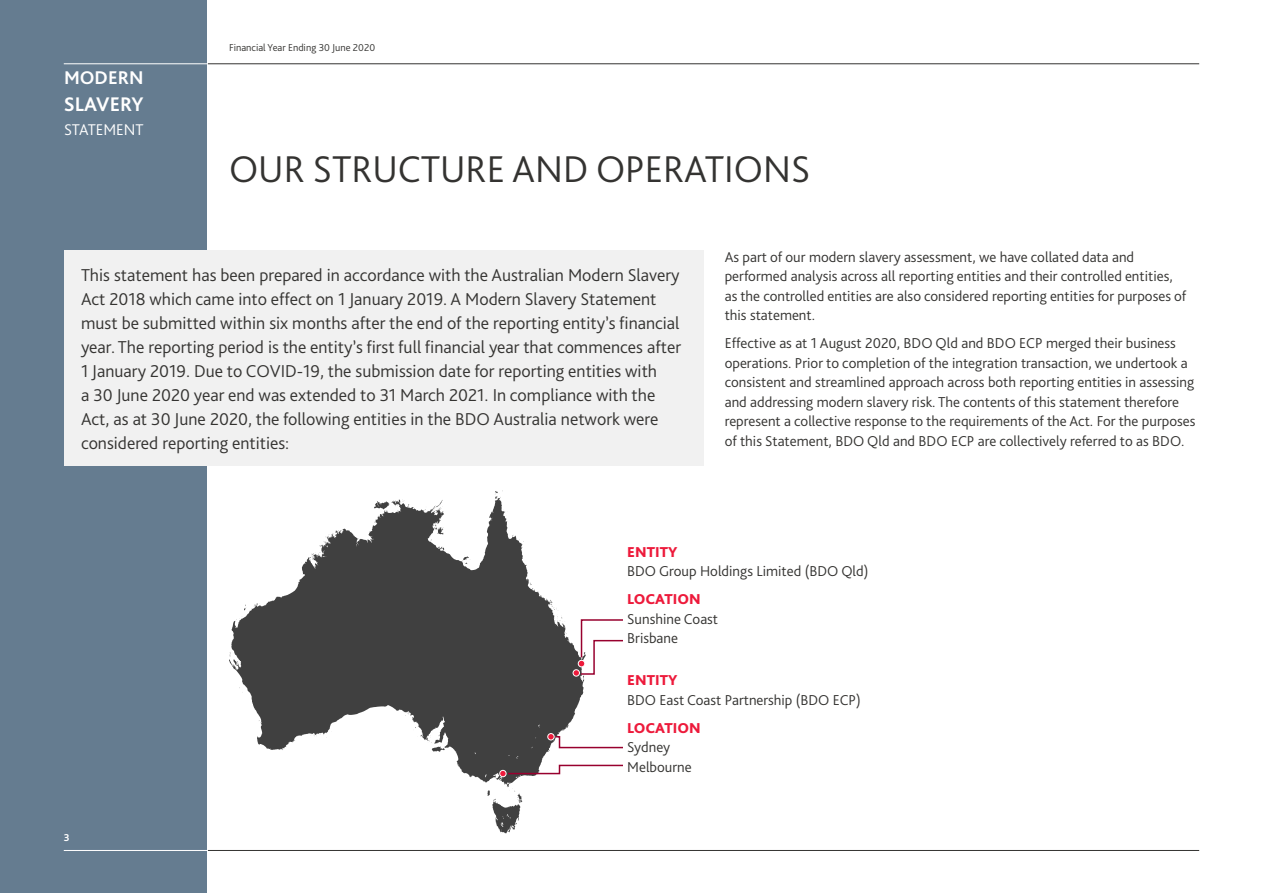
<style>
.page{position:relative;width:1263px;height:893px;background:#fff}
.page>*{position:absolute;margin:0;border:0;box-sizing:border-box;transform-origin:0 0}
.t1{font:300 39px "Bliss Pro";color:#343331}
.t2{font:700 20.55px "Bliss Pro";color:#fff}
.t3{font:700 19.35px "Bliss Pro";color:#fff}
.t4{font:300 18px/24px "Bliss Pro";color:#343331}
.t5{font:300 16.2px "Bliss Pro";color:#fff}
.t6{font:300 15px/19.5px "Bliss Pro";color:#343331}
.t7{font:800 15px "Bliss Pro";color:#ed1a3b}
.t8{font:300 10.5px "Bliss Pro";color:#343331}
.t9{font:700 10.5px "Bliss Pro";color:#fff}
</style>
<div class="page">
<div style="left:0;top:0;width:207px;height:893px;background:#657c90"></div>
<div style="left:64px;top:250px;width:639px;height:216px;background:#f1f1f1"></div>
<svg style="left:229px;top:491px;width:356px;height:343px"></svg>
<div style="left:547px;top:733px;width:8px;height:7px;border:1px solid #fff;border-radius:50%"></div>
<div style="left:500px;top:770px;width:6px;height:7px;background:#ed1a3b;border-radius:50%"></div>
<div style="left:499px;top:770px;width:7px;height:7px;border:1px solid #fff;border-radius:50%"></div>
<svg style="left:573px;top:618px;width:50px;height:58px"></svg>
<svg style="left:548px;top:734px;width:75px;height:15px"></svg>
<svg style="left:506px;top:764px;width:117px;height:11px"></svg>
<hr style="left:208px;top:63px;width:991px;height:1px;background:#343331">
<hr style="left:208px;top:850px;width:991px;height:1px;background:#343331">
<hr style="left:64px;top:63px;width:144px;height:1px;background:#fff">
<hr style="left:64px;top:850px;width:144px;height:1px;background:#fff">
<p class="t3" style="left:64px;top:66px;width:81px">MODERN</p>
<h2 class="t2" style="left:64px;top:92px;width:81px">SLAVERY</h2>
<p class="t5" style="left:64px;top:119px;width:81px">STATEMENT</p>
<p class="t8" style="left:229px;top:40px;width:148px">Financial Year Ending 30 June 2020</p>
<h1 class="t1" style="left:229px;top:144px;width:583px">OUR STRUCTURE AND OPERATIONS</h1>
<p class="t4" style="left:81px;top:262px;width:602px">This statement has been prepared in accordance with the Australian Modern Slavery Act 2018 which came into effect on 1 January 2019. A Modern Slavery Statement must be submitted within six months after the end of the reporting entity’s financial year. The reporting period is the entity’s first full financial year that commences after 1 January 2019. Due to COVID-19, the submission date for reporting entities with<br>a 30 June 2020 year end was extended to 31 March 2021. In compliance with the Act, as at 30 June 2020, the following entities in the BDO Australia network were considered reporting entities:</p>
<p class="t6" style="left:725px;top:246px;width:463px">As part of our modern slavery assessment, we have collated data and performed analysis across all reporting entities and their controlled entities, as the controlled entities are also considered reporting entities for purposes of this statement.</p>
<p class="t6" style="left:725px;top:333px;width:472px">Effective as at 1 August 2020, BDO Qld and BDO ECP merged their business operations. Prior to completion of the integration transaction, we undertook a consistent and streamlined approach across both reporting entities in assessing and addressing modern slavery risk. The contents of this statement therefore represent a collective response to the requirements of the Act. For the purposes of this Statement, BDO Qld and BDO ECP are collectively referred to as BDO.</p>
<p class="t9" style="left:64px;top:831px;width:7px">3</p>
<p class="t7" style="left:627px;top:542px;width:52px">ENTITY</p>
<p class="t6" style="left:627px;top:561px;width:243px">BDO Group Holdings Limited (BDO Qld)</p>
<p class="t7" style="left:627px;top:590px;width:75px">LOCATION</p>
<p class="t6" style="left:627px;top:608px;width:92px">Sunshine Coast<br>Brisbane</p>
<p class="t7" style="left:627px;top:671px;width:52px">ENTITY</p>
<p class="t6" style="left:627px;top:690px;width:235px">BDO East Coast Partnership (BDO ECP)</p>
<p class="t7" style="left:627px;top:719px;width:75px">LOCATION</p>
<p class="t6" style="left:627px;top:737px;width:66px">Sydney<br>Melbourne</p>
</div>
